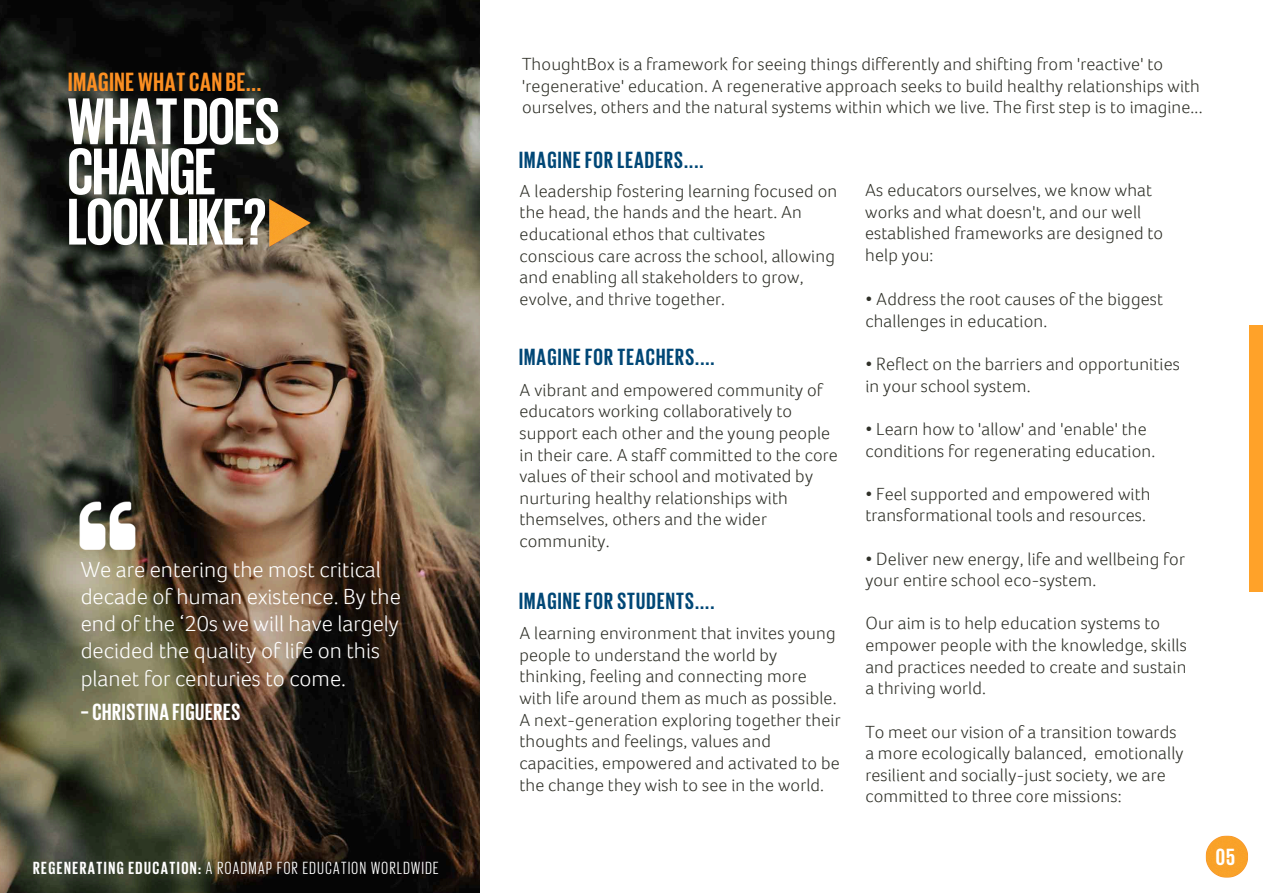
<style>
.page{position:relative;width:1263px;height:893px;background:#fff}
.page>*{position:absolute;margin:0;border:0;box-sizing:border-box;transform-origin:0 0}
.t1{font:700 67.5px/50.2px "Giorgio Sans";letter-spacing:-.01em;color:#fff}
.t2{font:700 27px "Giorgio Sans";letter-spacing:.03em;color:#fc8f22}
.t3{font:700 24px "Giorgio Sans";letter-spacing:.045em;color:#004776}
.t4{font:700 24px "Giorgio Sans";letter-spacing:.03em;color:#fff}
.t5{font:300 22.5px/27.3px "Foco";color:#fff}
.t6{font:300 18px/21.6px "Foco";letter-spacing:.01em;color:#2f3028}
.t7{font:18px "Giorgio Sans";letter-spacing:.085em;color:#fff}
.s1{font-weight:700}
</style>
<div class="page">
<img style="left:0;top:0;width:480px;height:893px">
<div style="left:1249px;top:325px;width:14px;height:267px;background:#ffa229"></div>
<img style="left:256px;top:195px;width:69px;height:58px">
<img style="left:78px;top:500px;width:59px;height:51px">
<img style="left:1205px;top:835px;width:43px;height:43px">
<h2 class="t2" style="left:68px;top:68px;width:195px">IMAGINE WHAT CAN BE...</h2>
<h1 class="t1" style="left:67px;top:94px;width:214px">WHATDOES<br>CHANGE<br>LOOK LIKE?</h1>
<p class="t5" style="left:81px;top:556px;width:322px">We are entering the most critical decade of human existence. By the end of the ‘20s we will have largely decided the quality of life on this planet for centuries to come.</p>
<p class="t4" style="left:81px;top:700px;width:161px">– CHRISTINA FIGUERES</p>
<p class="t7" style="left:33px;top:859px;width:407px"><span class="s1">REGENERATING EDUCATION:</span> A ROADMAP FOR EDUCATION WORLDWIDE</p>
<p class="t6" style="left:522px;top:53px;width:682px">ThoughtBox is a framework for seeing things differently and shifting from 'reactive' to 'regenerative' education. A regenerative approach seeks to build healthy relationships with ourselves, others and the natural systems within which we live. The first step is to imagine...</p>
<h3 class="t3" style="left:519px;top:148px;width:186px">IMAGINE FOR LEADERS....</h3>
<p class="t6" style="left:520px;top:180px;width:319px">A leadership fostering learning focused on the head, the hands and the heart. An educational ethos that cultivates conscious care across the school, allowing and enabling all stakeholders to grow, evolve, and thrive together.</p>
<h3 class="t3" style="left:519px;top:345px;width:197px">IMAGINE FOR TEACHERS....</h3>
<p class="t6" style="left:519px;top:379px;width:320px">A vibrant and empowered community of educators working collaboratively to support each other and the young people in their care. A staff committed to the core values of their school and motivated by nurturing healthy relationships with themselves, others and the wider community.</p>
<h3 class="t3" style="left:519px;top:589px;width:197px">IMAGINE FOR STUDENTS....</h3>
<p class="t6" style="left:519px;top:622px;width:323px">A learning environment that invites young people to understand the world by thinking, feeling and connecting more with life around them as much as possible.<br>A next-generation exploring together their thoughts and feelings, values and capacities, empowered and activated to be the change they wish to see in the world.</p>
<p class="t6" style="left:865px;top:179px;width:300px">As educators ourselves, we know what works and what doesn't, and our well established frameworks are designed to help you:</p>
<p class="t6" style="left:865px;top:288px;width:299px">• Address the root causes of the biggest challenges in education.</p>
<p class="t6" style="left:865px;top:353px;width:316px">• Reflect on the barriers and opportunities in your school system.</p>
<p class="t6" style="left:865px;top:418px;width:291px">• Learn how to 'allow' and 'enable' the conditions for regenerating education.</p>
<p class="t6" style="left:865px;top:483px;width:287px">• Feel supported and empowered with transformational tools and resources.</p>
<p class="t6" style="left:865px;top:548px;width:321px">• Deliver new energy, life and wellbeing for your entire school eco-system.</p>
<p class="t6" style="left:865px;top:612px;width:323px">Our aim is to help education systems to empower people with the knowledge, skills and practices needed to create and sustain a thriving world.</p>
<p class="t6" style="left:865px;top:720px;width:320px">To meet our vision of a transition towards a more ecologically balanced, emotionally resilient and socially-just society, we are committed to three core missions:</p>
<h3 class="t4" style="left:1216px;top:844px;width:20px">05</h3>
</div>
